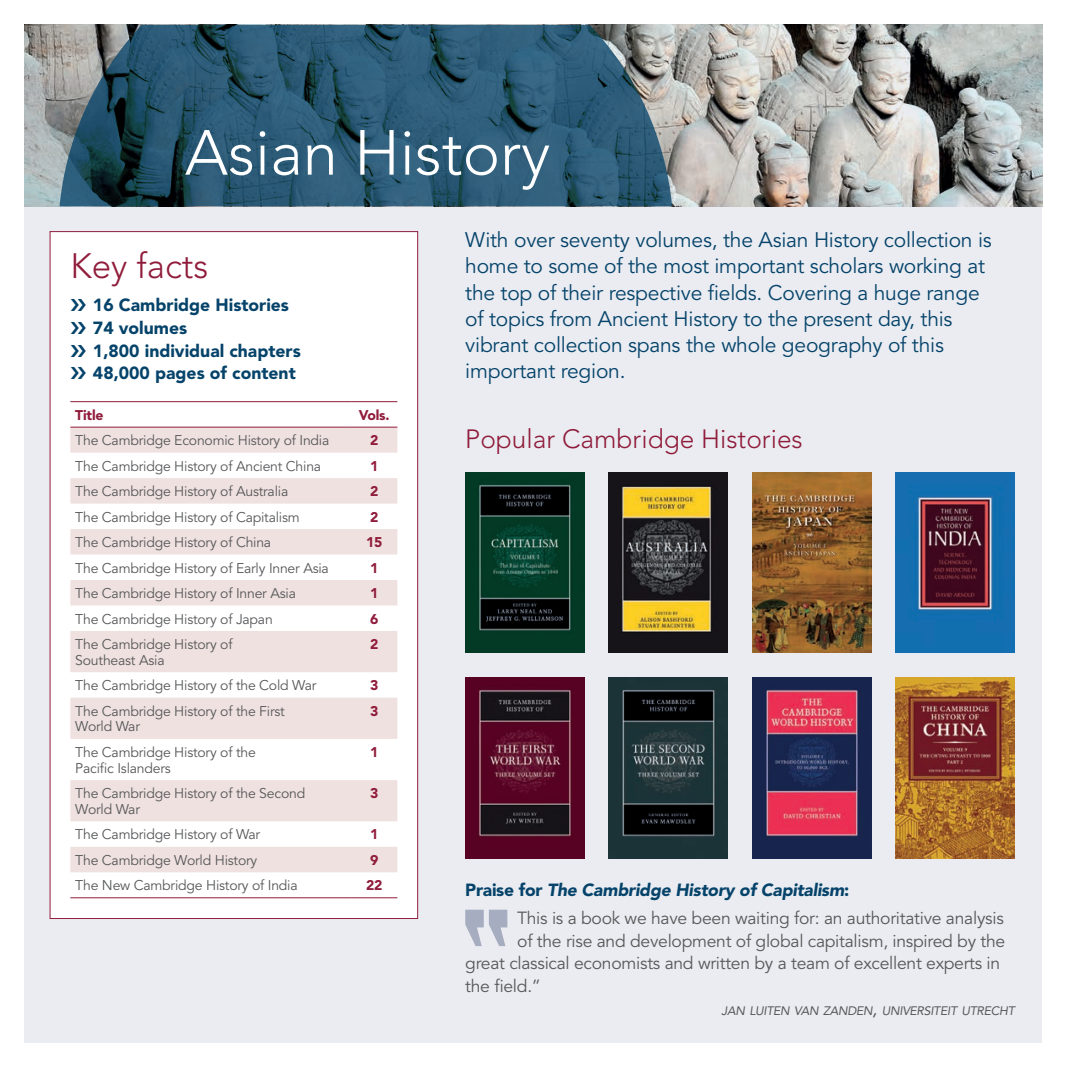
<style>
.page{position:relative;width:1067px;height:1067px;background:#fff}
.page>*{position:absolute;margin:0;border:0;box-sizing:border-box;transform-origin:0 0}
.t1{font:300 63px "Avenir LT Std";color:#fff}
.t2{font:300 35px "Avenir LT Std";color:#901c3b}
.t3{font:300 26.25px "Avenir LT Std";color:#901c3b}
.t4{font:21px/26.2px "Avenir LT Std";letter-spacing:-.01em;color:#05436a}
.t5{font:17.5px/22.8px "Avenir LT Std";letter-spacing:-.015em;color:#57585a}
.t6{font:900 17.5px/22.8px "Avenir LT Std";color:#05436a}
.t7{font:14px/15.8px "Avenir LT Std";letter-spacing:-.015em;color:#57585a}
.t8{font:900 14px "Avenir LT Std";letter-spacing:-.015em;color:#901c3b}
.t9{font:italic 12.25px "Avenir LT Std";letter-spacing:-.02em;color:#57585a}
.s1{font-weight:900;color:#05436a}
.s2{font-weight:900;font-style:italic;color:#05436a}
.s3{font-size:17.5px}
</style>
<div class="page">
<div style="left:25px;top:25px;width:1017px;height:1017px;background:#eaecf1"></div>
<img style="left:25px;top:25px;width:1017px;height:181px">
<svg style="left:60px;top:25px;width:612px;height:181px;background:#335c73"></svg>
<img style="left:465px;top:472px;width:119px;height:181px">
<img style="left:609px;top:472px;width:118px;height:181px">
<img style="left:752px;top:472px;width:119px;height:181px">
<img style="left:896px;top:472px;width:118px;height:181px">
<div style="left:50px;top:232px;width:367px;height:686px;background:#fff"></div>
<svg style="left:70px;top:402px;width:327px;height:471px"></svg>
<svg style="left:70px;top:428px;width:327px;height:444px;fill:#efe1df"></svg>
<hr style="left:70px;top:401px;width:281px;height:1px;background:#901c3b">
<hr style="left:351px;top:401px;width:46px;height:1px;background:#901c3b">
<hr style="left:70px;top:427px;width:281px;height:1px;background:#901c3b">
<hr style="left:351px;top:427px;width:46px;height:1px;background:#901c3b">
<hr style="left:70px;top:897px;width:281px;height:1px;background:#901c3b">
<hr style="left:351px;top:897px;width:46px;height:1px;background:#901c3b">
<img style="left:465px;top:677px;width:119px;height:181px">
<img style="left:609px;top:677px;width:118px;height:181px">
<img style="left:752px;top:677px;width:119px;height:181px">
<img style="left:896px;top:677px;width:118px;height:181px">
<svg style="left:465px;top:909px;width:42px;height:37px"></svg>
<h1 class="t1" style="left:185px;top:116px;width:367px">Asian History</h1>
<p class="t4" style="left:465px;top:227px;width:528px">With over seventy volumes, the Asian History collection is home to some of the most important scholars working at the top of their respective fields. Covering a huge range of topics from Ancient History to the present day, this vibrant collection spans the whole geography of this important region.</p>
<h2 class="t2" style="left:70px;top:246px;width:140px">Key facts</h2>
<p class="t6" style="left:93px;top:293px;width:209px">16 Cambridge Histories<br>74 volumes<br>1,800 individual chapters<br>48,000 pages of content</p>
<p class="t8" style="left:75px;top:406px;width:30px">Title</p>
<p class="t8" style="left:359px;top:406px;width:32px">Vols.</p>
<p class="t7" style="left:75px;top:433px;width:255px">The Cambridge Economic History of India</p>
<p class="t8" style="left:370px;top:432px;width:10px">2</p>
<p class="t7" style="left:75px;top:458px;width:247px">The Cambridge History of Ancient China</p>
<p class="t8" style="left:370px;top:457px;width:10px">1</p>
<p class="t7" style="left:75px;top:484px;width:214px">The Cambridge History of Australia</p>
<p class="t8" style="left:370px;top:483px;width:10px">2</p>
<p class="t7" style="left:75px;top:509px;width:226px">The Cambridge History of Capitalism</p>
<p class="t8" style="left:370px;top:508px;width:10px">2</p>
<p class="t7" style="left:75px;top:535px;width:197px">The Cambridge History of China</p>
<p class="t8" style="left:366px;top:534px;width:18px">15</p>
<p class="t7" style="left:75px;top:560px;width:255px">The Cambridge History of Early Inner Asia</p>
<p class="t8" style="left:370px;top:559px;width:10px">1</p>
<p class="t7" style="left:75px;top:585px;width:222px">The Cambridge History of Inner Asia</p>
<p class="t8" style="left:370px;top:584px;width:10px">1</p>
<p class="t7" style="left:75px;top:611px;width:199px">The Cambridge History of Japan</p>
<p class="t8" style="left:370px;top:610px;width:10px">6</p>
<p class="t7" style="left:75px;top:636px;width:159px">The Cambridge History of<br>Southeast Asia</p>
<p class="t8" style="left:370px;top:635px;width:10px">2</p>
<p class="t7" style="left:75px;top:678px;width:243px">The Cambridge History of the Cold War</p>
<p class="t8" style="left:370px;top:677px;width:10px">3</p>
<p class="t7" style="left:75px;top:703px;width:211px">The Cambridge History of the First<br>World War</p>
<p class="t8" style="left:370px;top:702px;width:10px">3</p>
<p class="t7" style="left:75px;top:744px;width:182px">The Cambridge History of the<br>Pacific Islanders</p>
<p class="t8" style="left:370px;top:743px;width:10px">1</p>
<p class="t7" style="left:75px;top:786px;width:231px">The Cambridge History of the Second<br>World War</p>
<p class="t8" style="left:370px;top:784px;width:10px">3</p>
<p class="t7" style="left:75px;top:827px;width:186px">The Cambridge History of War</p>
<p class="t8" style="left:370px;top:826px;width:10px">1</p>
<p class="t7" style="left:75px;top:852px;width:183px">The Cambridge World History</p>
<p class="t8" style="left:370px;top:851px;width:10px">9</p>
<p class="t7" style="left:75px;top:878px;width:224px">The New Cambridge History of India</p>
<p class="t8" style="left:366px;top:877px;width:18px">22</p>
<p class="t5" style="left:517px;top:876px;width:488px;line-height:27.7px;text-indent:-52px"><span class="s1">Praise for</span> <span class="s2">The Cambridge History of Capitalism</span><span class="s1">:<br></span>This is a book we have been waiting for: an authoritative analysis</p>
<p class="t5" style="left:465px;top:929px;width:541px;text-indent:52px">of the rise and development of global capitalism, inspired by the great classical economists and written by a team of excellent experts in the field.”</p>
<p class="t9" style="left:721px;top:1003px;width:295px">JAN LUITEN VAN ZANDEN<span class="s3">,</span> UNIVERSITEIT UTRECHT</p>
<h3 class="t3" style="left:465px;top:423px;width:339px">Popular Cambridge Histories</h3>
</div>
